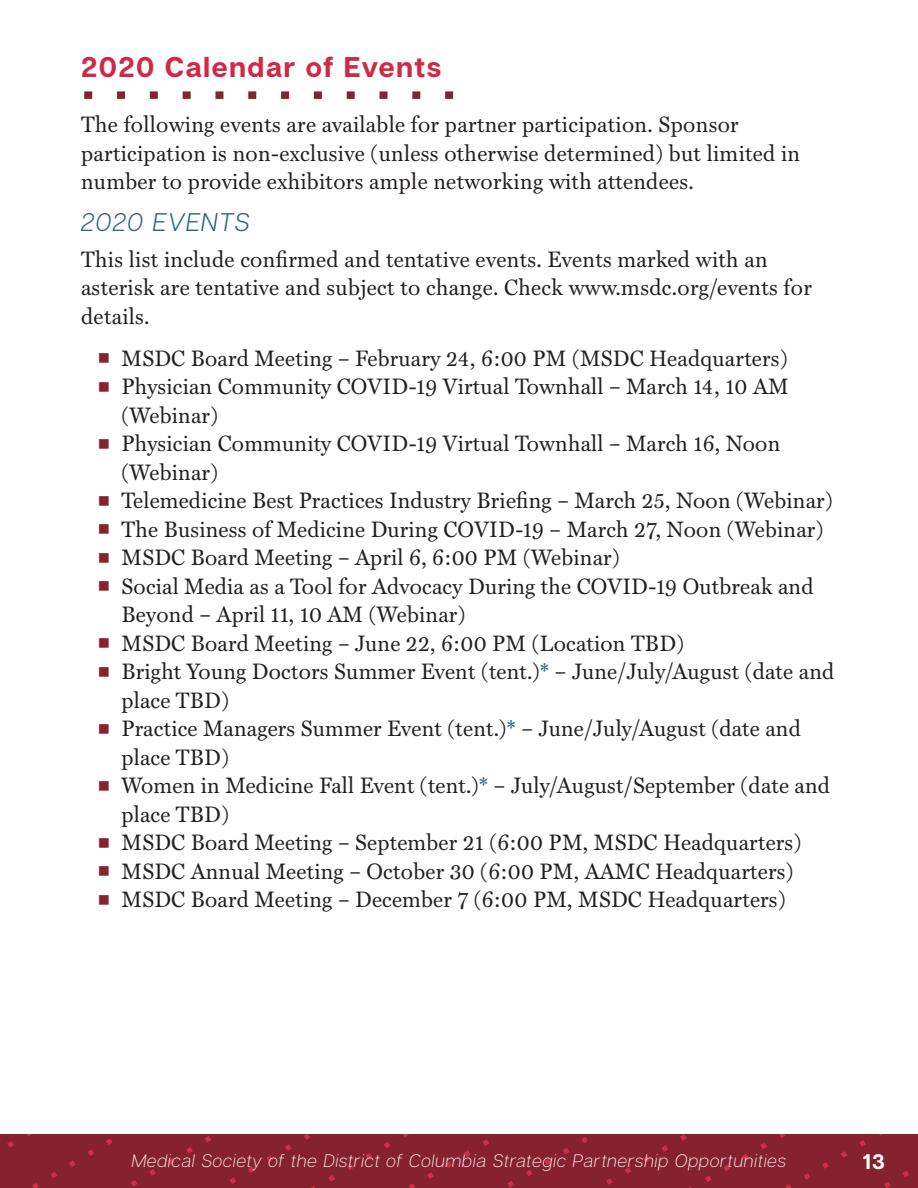
<style>
.page{position:relative;width:918px;height:1188px;background:#fff}
.page>*{position:absolute;margin:0;border:0;box-sizing:border-box;transform-origin:0 0}
.t1{font:700 28.5px "Articulat C Fv 2";letter-spacing:.05em;color:#cf2947}
.t2{font:italic 300 25.5px "Articulat C Fv 2";letter-spacing:.05em;color:#2c677f}
.t3{font:22.5px/28.5px "HK Serif";letter-spacing:.01em;color:#231f20}
.t4{font:700 21px "Articulat C Fv 2";color:#fff}
.t5{font:italic 200 18px "Articulat C Fv 2";letter-spacing:.05em;color:#fff}
.s1{font-weight:900;color:#2c677f}
</style>
<div class="page">
<svg style="left:84px;top:91px;width:369px;height:8px"></svg>
<div style="left:0;top:1134px;width:918px;height:54px;background:#86222f"></div>
<svg style="left:7px;top:1141px;width:7px;height:7px"></svg>
<svg style="left:32px;top:1183px;width:7px;height:5px"></svg>
<svg style="left:51px;top:1172px;width:6px;height:6px"></svg>
<svg style="left:69px;top:1161px;width:7px;height:6px"></svg>
<svg style="left:88px;top:1149px;width:6px;height:7px"></svg>
<svg style="left:106px;top:1138px;width:7px;height:7px"></svg>
<svg style="left:131px;top:1180px;width:6px;height:7px"></svg>
<svg style="left:149px;top:1169px;width:7px;height:7px"></svg>
<svg style="left:168px;top:1158px;width:6px;height:7px"></svg>
<svg style="left:186px;top:1147px;width:7px;height:7px"></svg>
<svg style="left:205px;top:1136px;width:6px;height:6px"></svg>
<svg style="left:230px;top:1177px;width:6px;height:7px"></svg>
<svg style="left:248px;top:1166px;width:7px;height:7px"></svg>
<svg style="left:267px;top:1155px;width:6px;height:7px"></svg>
<svg style="left:285px;top:1144px;width:7px;height:7px"></svg>
<svg style="left:304px;top:1134px;width:6px;height:6px"></svg>
<svg style="left:328px;top:1175px;width:7px;height:7px"></svg>
<svg style="left:347px;top:1164px;width:6px;height:6px"></svg>
<svg style="left:365px;top:1153px;width:7px;height:6px"></svg>
<svg style="left:384px;top:1142px;width:6px;height:6px"></svg>
<svg style="left:403px;top:1134px;width:6px;height:3px"></svg>
<svg style="left:409px;top:1183px;width:6px;height:5px"></svg>
<svg style="left:427px;top:1172px;width:7px;height:7px"></svg>
<svg style="left:446px;top:1161px;width:6px;height:7px"></svg>
<svg style="left:464px;top:1150px;width:7px;height:7px"></svg>
<svg style="left:483px;top:1139px;width:6px;height:7px"></svg>
<svg style="left:507px;top:1181px;width:7px;height:6px"></svg>
<svg style="left:526px;top:1170px;width:7px;height:6px"></svg>
<svg style="left:544px;top:1159px;width:7px;height:6px"></svg>
<svg style="left:563px;top:1148px;width:6px;height:6px"></svg>
<svg style="left:581px;top:1137px;width:7px;height:6px"></svg>
<svg style="left:606px;top:1178px;width:7px;height:7px"></svg>
<svg style="left:625px;top:1167px;width:6px;height:7px"></svg>
<svg style="left:643px;top:1156px;width:7px;height:7px"></svg>
<svg style="left:662px;top:1145px;width:6px;height:7px"></svg>
<svg style="left:680px;top:1134px;width:7px;height:7px"></svg>
<svg style="left:705px;top:1176px;width:7px;height:6px"></svg>
<svg style="left:723px;top:1165px;width:7px;height:6px"></svg>
<svg style="left:742px;top:1154px;width:7px;height:6px"></svg>
<svg style="left:760px;top:1143px;width:7px;height:6px"></svg>
<svg style="left:779px;top:1134px;width:6px;height:4px"></svg>
<svg style="left:785px;top:1184px;width:7px;height:4px"></svg>
<svg style="left:804px;top:1173px;width:6px;height:7px"></svg>
<svg style="left:822px;top:1162px;width:7px;height:7px"></svg>
<svg style="left:841px;top:1151px;width:6px;height:7px"></svg>
<svg style="left:859px;top:1140px;width:7px;height:7px"></svg>
<svg style="left:884px;top:1182px;width:7px;height:6px"></svg>
<svg style="left:903px;top:1171px;width:6px;height:6px"></svg>
<p class="t1" style="left:81px;top:49px;width:362px">2020 Calendar of Events</p>
<p class="t3" style="left:81px;top:109px;width:721px">The following events are available for partner participation. Sponsor participation is non-exclusive (unless otherwise determined) but limited in number to provide exhibitors ample networking with attendees.</p>
<p class="t2" style="left:81px;top:208px;width:170px">2020 EVENTS</p>
<p class="t3" style="left:81px;top:243px;width:732px">This list include confirmed and tentative events. Events marked with an asterisk are tentative and subject to change. Check www.msdc.org/events for details.</p>
<p class="t3" style="left:122px;top:342px;width:714px">MSDC Board Meeting – February 24, 6:00 PM (MSDC Headquarters)<br>Physician Community COVID-19 Virtual Townhall – March 14, 10 AM (Webinar)<br>Physician Community COVID-19 Virtual Townhall – March 16, Noon (Webinar)<br>Telemedicine Best Practices Industry Briefing – March 25, Noon (Webinar)<br>The Business of Medicine During COVID-19 – March 27, Noon (Webinar)<br>MSDC Board Meeting – April 6, 6:00 PM (Webinar)<br>Social Media as a Tool for Advocacy During the COVID-19 Outbreak and Beyond – April 11, 10 AM (Webinar)<br>MSDC Board Meeting – June 22, 6:00 PM (Location TBD)<br>Bright Young Doctors Summer Event (tent.)<span class="s1">*</span> – June/July/August (date and place TBD)<br>Practice Managers Summer Event (tent.)<span class="s1">*</span> – June/July/August (date and place TBD)<br>Women in Medicine Fall Event (tent.)<span class="s1">*</span> – July/August/September (date and place TBD)<br>MSDC Board Meeting – September 21 (6:00 PM, MSDC Headquarters)<br>MSDC Annual Meeting – October 30 (6:00 PM, AAMC Headquarters)<br>MSDC Board Meeting – December 7 (6:00 PM, MSDC Headquarters)</p>
<p class="t5" style="left:132px;top:1150px;width:656px">Medical Society of the District of Columbia Strategic Partnership Opportunities</p>
<p class="t4" style="left:863px;top:1149px;width:24px">13</p>
</div>
